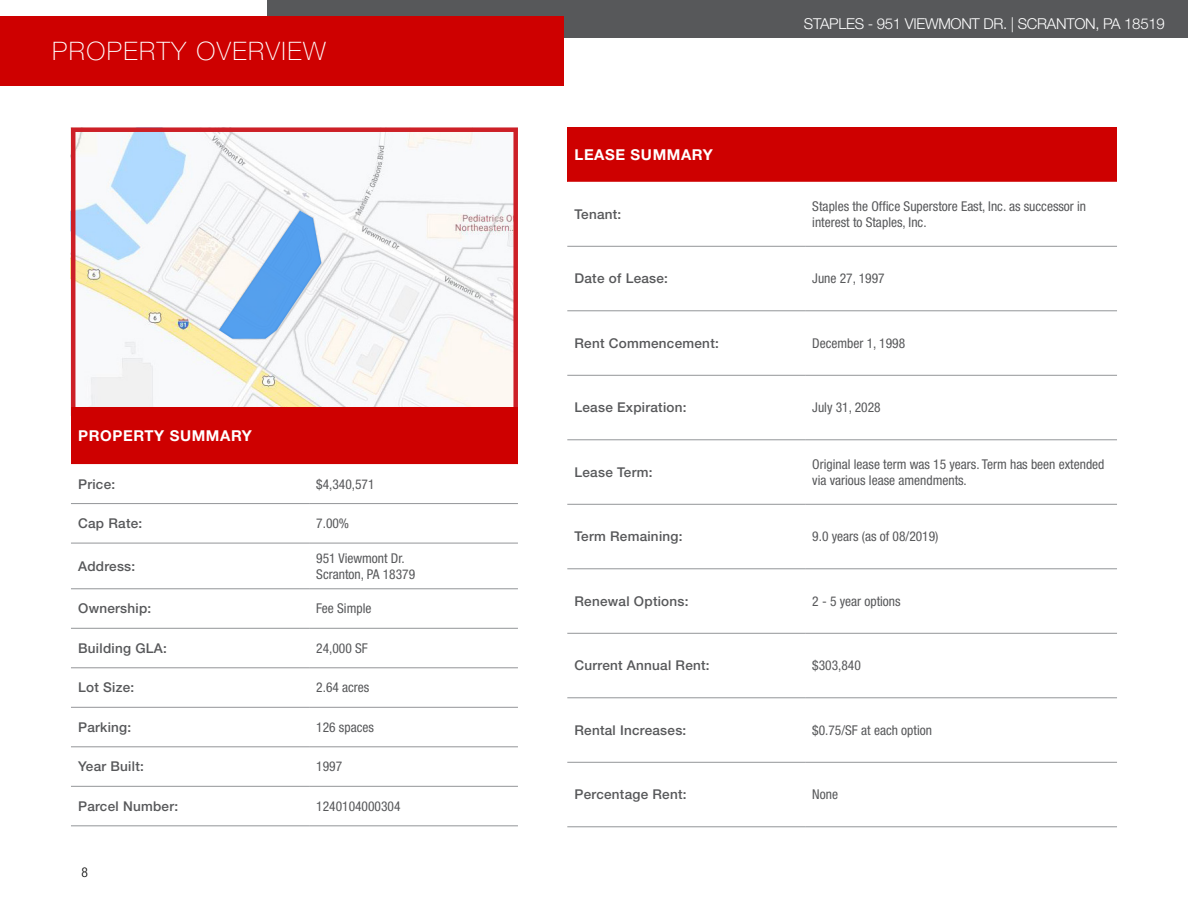
<style>
.page{position:relative;width:1188px;height:918px;background:#fff}
.page>*{position:absolute;margin:0;border:0;box-sizing:border-box;transform-origin:0 0}
.t1{font:100 25.5px "Helvetica Neue LT Std";letter-spacing:.06em;color:#fff}
.t2{font:300 15px "Helvetica Neue LT Std";letter-spacing:-.02em;color:#fff}
.t3{font:700 15px "Helvetica Neue LT Std";letter-spacing:.04em;color:#fff}
.t4{font:condensed 13.5px/16.2px "Helvetica Neue LT Std";color:#57585a}
.t5{font:500 13.5px "Helvetica Neue LT Std";letter-spacing:.02em;color:#57585a}
.t6{font:300 condensed 13.5px "Helvetica Neue LT Std";color:#000}
</style>
<div class="page">
<img style="left:76px;top:132px;width:437px;height:275px">
<div style="left:71px;top:127px;width:447px;height:289px;border:4px solid #cd2027"></div>
<div style="left:567px;top:127px;width:550px;height:55px;background:#ce0000"></div>
<svg style="left:567px;top:245px;width:550px;height:517px"></svg>
<hr style="left:567px;top:246px;width:238px;height:1px;background:#939598">
<hr style="left:567px;top:310px;width:238px;height:1px;background:#939598">
<hr style="left:567px;top:375px;width:238px;height:1px;background:#939598">
<hr style="left:567px;top:439px;width:238px;height:1px;background:#939598">
<hr style="left:567px;top:504px;width:238px;height:1px;background:#939598">
<hr style="left:567px;top:568px;width:238px;height:1px;background:#939598">
<hr style="left:567px;top:633px;width:238px;height:1px;background:#939598">
<hr style="left:805px;top:246px;width:312px;height:1px;background:#939598">
<hr style="left:805px;top:310px;width:312px;height:1px;background:#939598">
<hr style="left:805px;top:375px;width:312px;height:1px;background:#939598">
<hr style="left:805px;top:439px;width:312px;height:1px;background:#939598">
<hr style="left:805px;top:504px;width:312px;height:1px;background:#939598">
<hr style="left:805px;top:568px;width:312px;height:1px;background:#939598">
<hr style="left:805px;top:633px;width:312px;height:1px;background:#939598">
<hr style="left:567px;top:697px;width:238px;height:1px;background:#939598">
<hr style="left:567px;top:762px;width:238px;height:1px;background:#939598">
<hr style="left:567px;top:826px;width:238px;height:1px;background:#939598">
<hr style="left:805px;top:697px;width:312px;height:1px;background:#939598">
<hr style="left:805px;top:762px;width:312px;height:1px;background:#939598">
<hr style="left:805px;top:826px;width:312px;height:1px;background:#939598">
<div style="left:71px;top:407px;width:447px;height:57px;background:#ce0000"></div>
<svg style="left:71px;top:464px;width:447px;height:322px"></svg>
<svg style="left:309px;top:504px;width:209px;height:282px"></svg>
<hr style="left:309px;top:543px;width:209px;height:1px;background:#939598">
<hr style="left:309px;top:588px;width:209px;height:1px;background:#939598">
<hr style="left:309px;top:628px;width:209px;height:1px;background:#939598">
<hr style="left:309px;top:667px;width:209px;height:1px;background:#939598">
<hr style="left:309px;top:707px;width:209px;height:1px;background:#939598">
<hr style="left:309px;top:746px;width:209px;height:1px;background:#939598">
<hr style="left:309px;top:786px;width:209px;height:1px;background:#939598">
<hr style="left:71px;top:543px;width:238px;height:1px;background:#939598">
<hr style="left:71px;top:588px;width:238px;height:1px;background:#939598">
<hr style="left:71px;top:628px;width:238px;height:1px;background:#939598">
<hr style="left:71px;top:667px;width:238px;height:1px;background:#939598">
<hr style="left:71px;top:707px;width:238px;height:1px;background:#939598">
<hr style="left:71px;top:746px;width:238px;height:1px;background:#939598">
<hr style="left:71px;top:786px;width:238px;height:1px;background:#939598">
<hr style="left:71px;top:825px;width:238px;height:1px;background:#939598">
<hr style="left:71px;top:503px;width:238px;height:1px;background:#939598">
<hr style="left:309px;top:503px;width:209px;height:1px;background:#939598">
<hr style="left:309px;top:825px;width:209px;height:1px;background:#939598">
<svg style="left:219px;top:211px;width:102px;height:128px"></svg>
<div style="left:268px;top:0;width:920px;height:38px;background:#57585a"></div>
<div style="left:0;top:16px;width:563px;height:70px;background:#ce0000"></div>
<h1 class="t1" style="left:52px;top:37px;width:275px">PROPERTY OVERVIEW</h1>
<p class="t3" style="left:78px;top:426px;width:175px">PROPERTY SUMMARY</p>
<p class="t5" style="left:78px;top:476px;width:39px">Price:</p>
<p class="t4" style="left:316px;top:476px;width:60px">$4,340,571</p>
<p class="t5" style="left:78px;top:515px;width:66px">Cap Rate:</p>
<p class="t4" style="left:316px;top:515px;width:34px">7.00%</p>
<p class="t5" style="left:78px;top:558px;width:59px">Address:</p>
<p class="t4" style="left:316px;top:550px;width:100px">951 Viewmont Dr.<br>Scranton, PA 18379</p>
<p class="t5" style="left:78px;top:600px;width:75px">Ownership:</p>
<p class="t4" style="left:316px;top:600px;width:57px">Fee Simple</p>
<p class="t5" style="left:78px;top:640px;width:90px">Building GLA:</p>
<p class="t4" style="left:316px;top:640px;width:53px">24,000 SF</p>
<p class="t5" style="left:78px;top:679px;width:58px">Lot Size:</p>
<p class="t4" style="left:316px;top:679px;width:55px">2.64 acres</p>
<p class="t5" style="left:78px;top:719px;width:55px">Parking:</p>
<p class="t4" style="left:316px;top:719px;width:59px">126 spaces</p>
<p class="t5" style="left:78px;top:758px;width:67px">Year Built:</p>
<p class="t4" style="left:316px;top:758px;width:27px">1997</p>
<p class="t5" style="left:78px;top:798px;width:102px">Parcel Number:</p>
<p class="t4" style="left:316px;top:798px;width:86px">1240104000304</p>
<p class="t6" style="left:81px;top:865px;width:8px">8</p>
<p class="t3" style="left:575px;top:145px;width:140px">LEASE SUMMARY</p>
<p class="t2" style="left:804px;top:15px;width:362px">STAPLES - 951 VIEWMONT DR. | SCRANTON, PA 18519</p>
<p class="t5" style="left:575px;top:206px;width:48px">Tenant:</p>
<p class="t4" style="left:812px;top:198px;width:275px">Staples the Office Superstore East, Inc. as successor in interest to Staples, Inc.</p>
<p class="t5" style="left:575px;top:271px;width:95px">Date of Lease:</p>
<p class="t4" style="left:812px;top:270px;width:74px">June 27, 1997</p>
<p class="t5" style="left:575px;top:335px;width:146px">Rent Commencement:</p>
<p class="t4" style="left:812px;top:335px;width:94px">December 1, 1998</p>
<p class="t5" style="left:575px;top:400px;width:114px">Lease Expiration:</p>
<p class="t4" style="left:812px;top:399px;width:70px">July 31, 2028</p>
<p class="t5" style="left:575px;top:464px;width:79px">Lease Term:</p>
<p class="t4" style="left:812px;top:456px;width:294px">Original lease term was 15 years. Term has been extended via various lease amendments.</p>
<p class="t5" style="left:575px;top:529px;width:110px">Term Remaining:</p>
<p class="t4" style="left:812px;top:528px;width:128px">9.0 years (as of 08/2019)</p>
<p class="t5" style="left:575px;top:593px;width:116px">Renewal Options:</p>
<p class="t4" style="left:812px;top:593px;width:90px">2 - 5 year options</p>
<p class="t5" style="left:575px;top:658px;width:137px">Current Annual Rent:</p>
<p class="t4" style="left:812px;top:657px;width:50px">$303,840</p>
<p class="t5" style="left:575px;top:722px;width:113px">Rental Increases:</p>
<p class="t4" style="left:812px;top:722px;width:121px">$0.75/SF at each option</p>
<p class="t5" style="left:575px;top:787px;width:114px">Percentage Rent:</p>
<p class="t4" style="left:812px;top:786px;width:27px">None</p>
</div>
